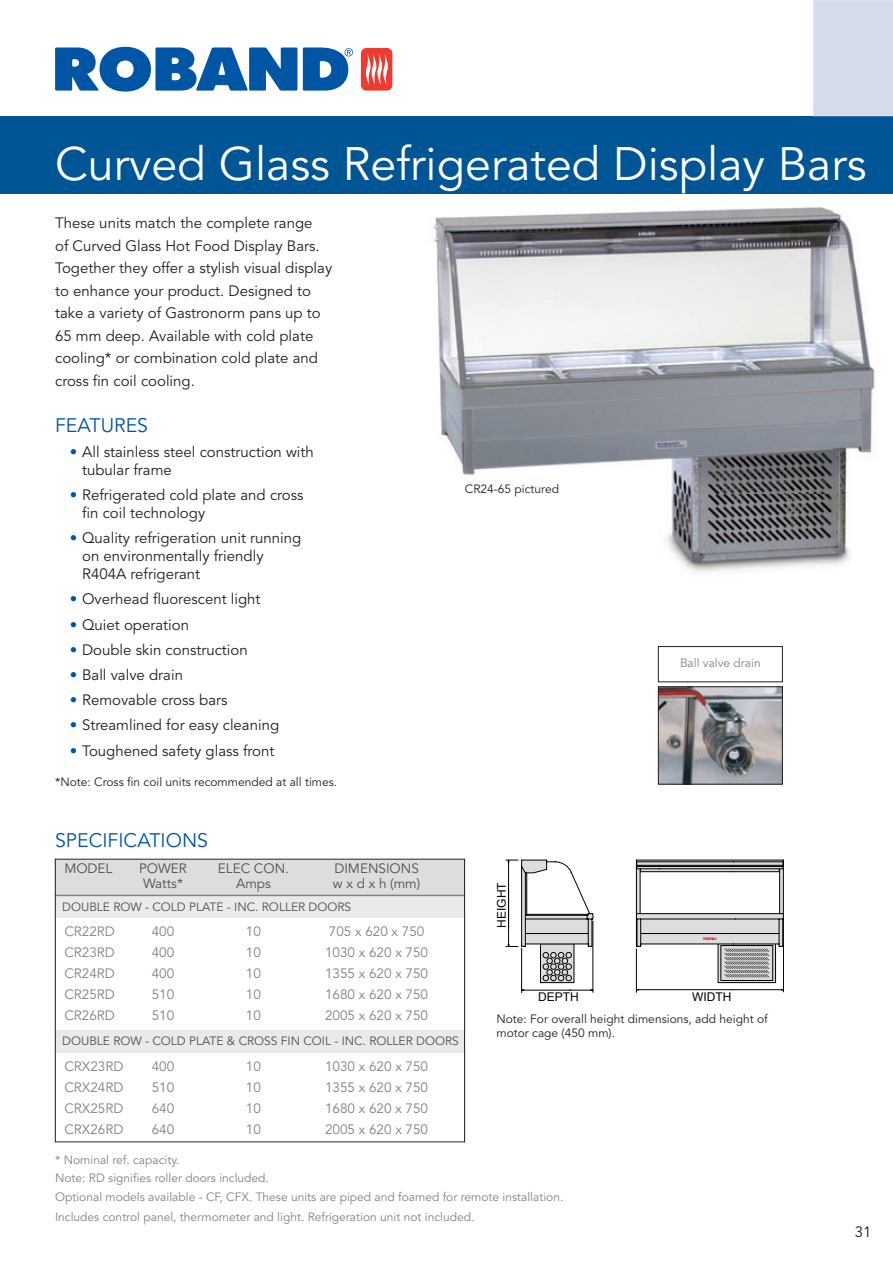
<style>
.page{position:relative;width:893px;height:1263px;background:#fff}
.page>*{position:absolute;margin:0;border:0;box-sizing:border-box;transform-origin:0 0}
.t1{font:46.5px "Avenir";color:#fff}
.t2{font:19.5px "Avenir";color:#0155a5}
.t3{font:15px/22.5px "Avenir";color:#231f20}
.t4{font:13.5px/21px "Avenir";color:#808285;text-align:justify}
.t5{font:13.5px/15px "Avenir";color:#4e4f50}
.t6{font:12px/18px "Avenir";color:#808285}
.t7{font:12px/14.4px "Avenir";color:#231f20}
.t8{font:12px "Avenir";color:#4e4f50}
.t9{font:12px "Arial";color:#000}
.s1{color:#0155a5}
</style>
<div class="page">
<div style="left:1px;top:116px;width:891px;height:78px;background:#005595"></div>
<svg style="left:55px;top:47px;width:242px;height:45px"></svg>
<svg style="left:303px;top:48px;width:50px;height:43px"></svg>
<div style="left:361px;top:48px;width:31px;height:43px;background:#ee3b32;border-radius:5px"></div>
<svg style="left:365px;top:54px;width:23px;height:31px"></svg>
<div style="left:717px;top:943px;width:58px;height:40px;border:1px solid #000"></div>
<div style="left:540px;top:943px;width:34px;height:40px;border:1px solid #000"></div>
<hr style="left:636px;top:949px;width:1px;height:43px;background:#000">
<hr style="left:783px;top:947px;width:1px;height:45px;background:#000">
<hr style="left:731px;top:989px;width:52px;height:1px;background:#000">
<hr style="left:636px;top:989px;width:96px;height:1px;background:#000">
<hr style="left:521px;top:948px;width:1px;height:45px;background:#000">
<hr style="left:592px;top:921px;width:1px;height:72px;background:#000">
<svg style="left:571px;top:990px;width:21px;height:1px"></svg>
<hr style="left:521px;top:990px;width:50px;height:1px;background:#000">
<svg style="left:506px;top:859px;width:278px;height:122px"></svg>
<img style="left:433px;top:207px;width:442px;height:366px">
<svg style="left:657px;top:646px;width:125px;height:139px"></svg>
<div style="left:55px;top:1030px;width:409px;height:23px;background:#e9eaeb"></div>
<div style="left:55px;top:889px;width:409px;height:29px;background:#e9eaeb"></div>
<div style="left:55px;top:859px;width:409px;height:37px;background:#dcdddf"></div>
<hr style="left:55px;top:895px;width:409px;height:1px;background:#808285">
<div style="left:55px;top:859px;width:410px;height:283px;border:1px solid #231f20"></div>
<div style="left:813px;top:0;width:79px;height:116px;background:#d5dded"></div>
<hr style="left:813px;top:116px;width:79px;height:1px;background:#4174ad">
<h1 class="t1" style="left:55px;top:145px;width:813px">Curved Glass Refrigerated Display Bars</h1>
<p class="t3" style="left:55px;top:214px;width:278px">These units match the complete range<br>of Curved Glass Hot Food Display Bars.<br>Together they offer a stylish visual display to enhance your product. Designed to take a variety of Gastronorm pans up to 65 mm deep. Available with cold plate cooling* or combination cold plate and cross fin coil cooling.</p>
<h2 class="t2" style="left:55px;top:417px;width:94px">FEATURES</h2>
<p class="t3" style="left:82px;top:444px;width:233px;line-height:18px;text-indent:-12px"><span class="s1">•</span> All stainless steel construction with tubular frame</p>
<p class="t3" style="left:82px;top:488px;width:223px;line-height:18px;text-indent:-12px"><span class="s1">•</span> Refrigerated cold plate and cross fin coil technology</p>
<p class="t3" style="left:82px;top:531px;width:221px;line-height:18px;text-indent:-12px"><span class="s1">•</span> Quality refrigeration unit running on environmentally friendly<br>R404A refrigerant</p>
<p class="t3" style="left:70px;top:590px;width:192px"><span class="s1">•</span> Overhead fluorescent light</p>
<p class="t3" style="left:70px;top:615px;width:121px"><span class="s1">•</span> Quiet operation</p>
<p class="t3" style="left:70px;top:640px;width:179px"><span class="s1">•</span> Double skin construction</p>
<p class="t3" style="left:70px;top:665px;width:114px"><span class="s1">•</span> Ball valve drain</p>
<p class="t3" style="left:70px;top:690px;width:159px"><span class="s1">•</span> Removable cross bars</p>
<p class="t3" style="left:70px;top:716px;width:211px"><span class="s1">•</span> Streamlined for easy cleaning</p>
<p class="t3" style="left:70px;top:741px;width:206px"><span class="s1">•</span> Toughened safety glass front</p>
<p class="t7" style="left:55px;top:776px;width:283px">*Note: Cross fin coil units recommended at all times.</p>
<h2 class="t2" style="left:55px;top:832px;width:154px">SPECIFICATIONS</h2>
<p class="t7" style="left:465px;top:483px;width:96px">CR24-65 pictured</p>
<p class="t6" style="left:680px;top:655px;width:82px">Ball valve drain</p>
<p class="t5" style="left:64px;top:863px;width:50px">MODEL</p>
<p class="t5" style="left:139px;top:863px;width:49px">POWER<br>Watts*</p>
<p class="t5" style="left:218px;top:863px;width:72px;text-align:center">ELEC CON.<br>Amps</p>
<p class="t5" style="left:333px;top:863px;width:89px">DIMENSIONS w x d x h (mm)</p>
<p class="t8" style="left:62px;top:902px;width:290px">DOUBLE ROW - COLD PLATE - INC. ROLLER DOORS</p>
<p class="t4" style="left:64px;top:922px;width:52px">CR22RD CR23RD CR24RD CR25RD CR26RD</p>
<p class="t4" style="left:152px;top:922px;width:24px">400<br>400<br>400<br>510<br>510</p>
<p class="t4" style="left:325px;top:922px;width:105px;text-align:left">705 x 620 x 750<br>1030 x 620 x 750<br>1355 x 620 x 750<br>1680 x 620 x 750<br>2005 x 620 x 750</p>
<p class="t4" style="left:246px;top:922px;width:17px">10<br>10<br>10<br>10<br>10</p>
<p class="t8" style="left:62px;top:1036px;width:398px">DOUBLE ROW - COLD PLATE &amp; CROSS FIN COIL - INC. ROLLER DOORS</p>
<p class="t4" style="left:64px;top:1058px;width:61px">CRX23RD CRX24RD CRX25RD CRX26RD</p>
<p class="t4" style="left:152px;top:1058px;width:24px">400<br>510<br>640<br>640</p>
<p class="t4" style="left:325px;top:1058px;width:105px">1030 x 620 x 750<br>1355 x 620 x 750<br>1680 x 620 x 750<br>2005 x 620 x 750</p>
<p class="t4" style="left:246px;top:1058px;width:17px">10<br>10<br>10<br>10</p>
<p class="t9" style="left:495px;top:928px;width:47px;rotate:-90deg">HEIGHT</p>
<p class="t9" style="left:538px;top:991px;width:42px">DEPTH</p>
<p class="t9" style="left:692px;top:991px;width:41px">WIDTH</p>
<p class="t7" style="left:496px;top:1013px;width:273px">Note: For overall height dimensions, add height of motor cage (450 mm).</p>
<p class="t6" style="left:55px;top:1152px;width:215px">* Nominal ref. capacity.<br>Note: RD signifies roller doors included.</p>
<p class="t6" style="left:55px;top:1189px;width:510px;line-height:19.5px">Optional models available - CF, CFX. These units are piped and foamed for remote installation.<br>Includes control panel, thermometer and light. Refrigeration unit not included.</p>
<p class="t3" style="left:854px;top:1222px;width:18px">31</p>
</div>
